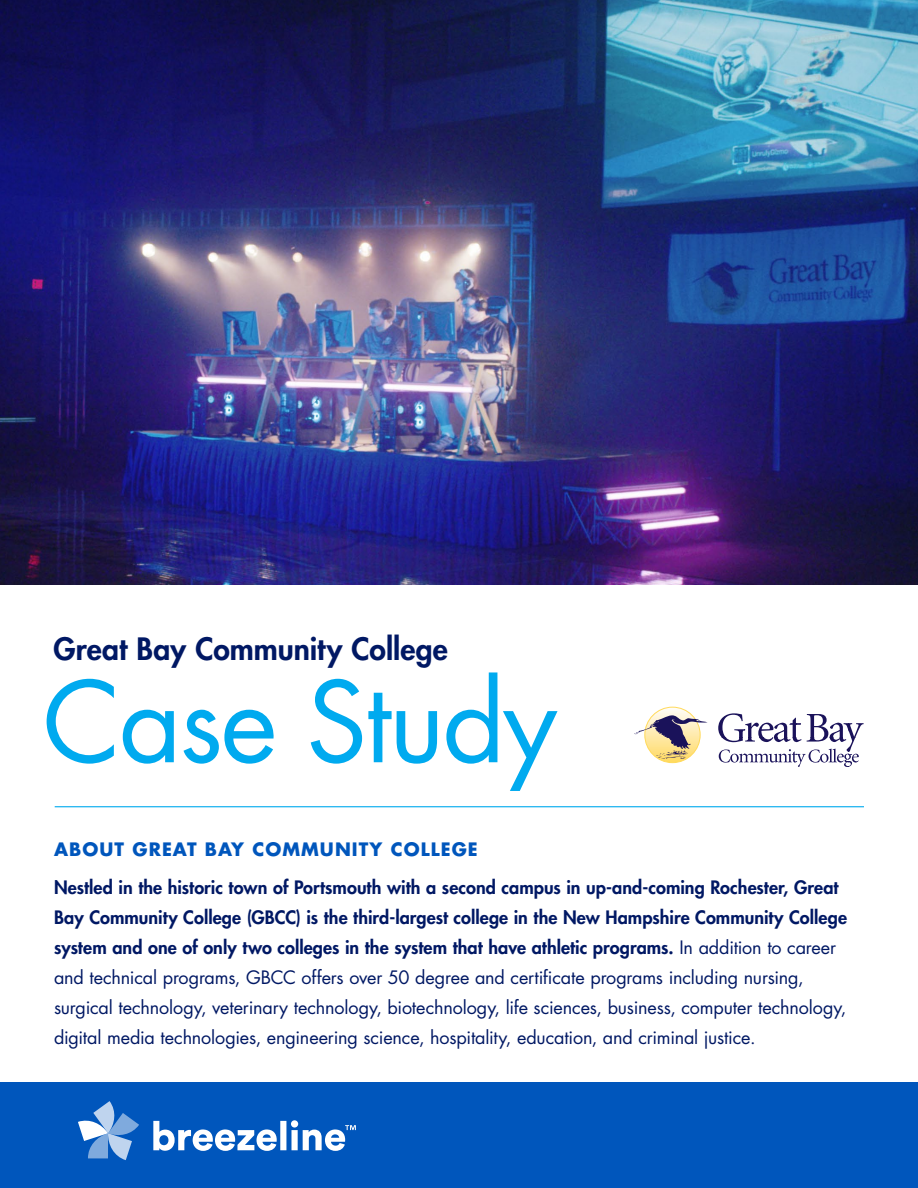
<style>
.page{position:relative;width:918px;height:1188px;background:#fff}
.page>*{position:absolute;margin:0;border:0;box-sizing:border-box;transform-origin:0 0}
.t1{font:108.75px "Futura Std";letter-spacing:-.02em;color:#00aaef}
.t2{font:800 30px "Futura Std";letter-spacing:.005em;color:#001864}
.t3{font:18px/30px "Futura Std";letter-spacing:-.01em;color:#001864}
.t4{font:700 18px "Futura Std";letter-spacing:.06em;color:#0056bc}
.s1{font-weight:800}
</style>
<div class="page">
<div style="left:0;top:1082px;width:918px;height:106px;background:#0056bc"></div>
<svg style="left:153px;top:1120px;width:203px;height:31px"></svg>
<svg style="left:78px;top:1101px;width:61px;height:59px"></svg>
<hr style="left:55px;top:806px;width:809px;height:1px;background:#00aaef">
<img style="left:0;top:0;width:918px;height:585px">
<svg style="left:645px;top:707px;width:55px;height:56px"></svg>
<svg style="left:718px;top:713px;width:146px;height:54px"></svg>
<svg style="left:634px;top:715px;width:74px;height:44px"></svg>
<h2 class="t2" style="left:54px;top:630px;width:396px">Great Bay Community College</h2>
<h1 class="t1" style="left:43px;top:653px;width:516px">Case Study</h1>
<p class="t4" style="left:54px;top:838px;width:425px">ABOUT GREAT BAY COMMUNITY COLLEGE</p>
<p class="t3" style="left:54px;top:872px;width:795px"><span class="s1">Nestled in the historic town of Portsmouth with a second campus in up-and-coming Rochester, Great Bay Community College (GBCC) is the third-largest college in the New Hampshire Community College system and one of only two colleges in the system that have athletic programs.</span> In addition to career and technical programs, GBCC offers over 50 degree and certificate programs including nursing, surgical technology, veterinary technology, biotechnology, life sciences, business, computer technology, digital media technologies, engineering science, hospitality, education, and criminal justice.</p>
</div>
